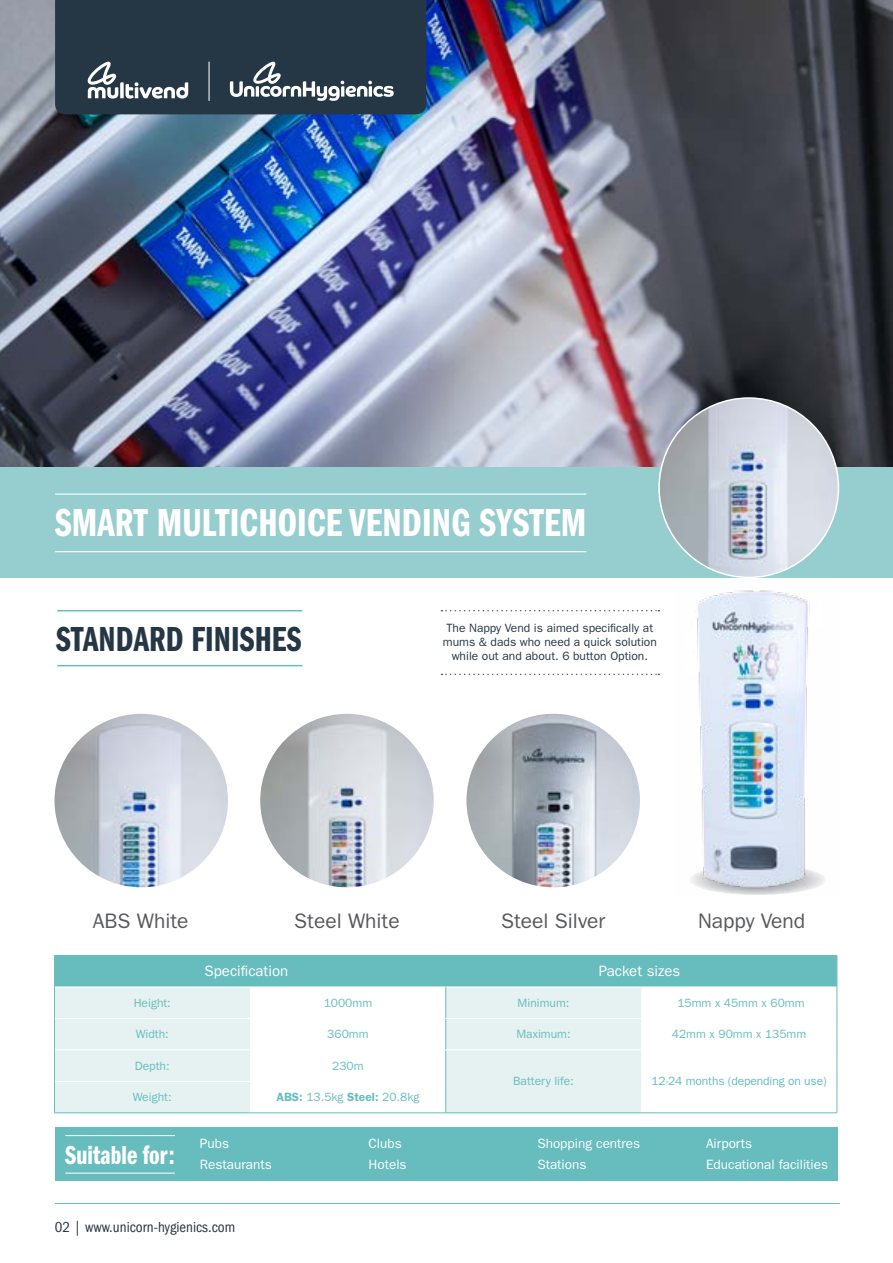
<style>
.page{position:relative;width:893px;height:1263px;background:#fff}
.page>*{position:absolute;margin:0;border:0;box-sizing:border-box;transform-origin:0 0}
.t1{font:40.5px "ITC Franklin Gothic Std Dm Cp";letter-spacing:.005em;color:#fff}
.t2{font:36px "ITC Franklin Gothic Std Dm Cp";letter-spacing:.005em;color:#253645}
.t3{font:27px "ITC Franklin Gothic Std Dm Cp";letter-spacing:.005em;color:#fff}
.t4{font:21px "ITC Franklin Gothic Std";color:#58595b}
.t5{font:condensed 15px "ITC Franklin Gothic Std";color:#253645}
.t6{font:15px "ITC Franklin Gothic Std";color:#fff}
.t7{font:13.5px/20.4px "ITC Franklin Gothic Std";color:#fff}
.t8{font:12px "ITC Franklin Gothic Std";color:#67bdbd}
.t9{font:12px/14.4px "ITC Franklin Gothic Std";color:#263746;text-align:center}
.s1{font-size:12px;color:#67bdbd}
.s2{font-weight:600}
</style>
<div class="page">
<img style="left:0;top:0;width:893px;height:468px">
<div style="left:0;top:468px;width:893px;height:110px;background:#96cdce"></div>
<hr style="left:55px;top:493px;width:531px;height:2px;background:#fff">
<hr style="left:55px;top:551px;width:531px;height:1px;background:#fff">
<div style="left:55px;top:956px;width:782px;height:30px;background:#67bdbd"></div>
<div style="left:55px;top:987px;width:195px;height:125px;background:#e6f1f1"></div>
<svg style="left:446px;top:987px;width:391px;height:125px"></svg>
<hr style="left:55px;top:1018px;width:195px;height:1px;background:#fff">
<hr style="left:641px;top:1018px;width:196px;height:1px;background:#fff">
<hr style="left:55px;top:1049px;width:195px;height:1px;background:#fff">
<hr style="left:641px;top:1049px;width:196px;height:1px;background:#fff">
<hr style="left:55px;top:1081px;width:195px;height:1px;background:#fff">
<hr style="left:445px;top:956px;width:1px;height:30px;background:#67bdbd">
<hr style="left:445px;top:987px;width:1px;height:31px;background:#67bdbd">
<hr style="left:445px;top:1019px;width:1px;height:30px;background:#67bdbd">
<hr style="left:445px;top:1050px;width:1px;height:31px;background:#67bdbd">
<hr style="left:445px;top:1081px;width:1px;height:32px;background:#67bdbd">
<hr style="left:446px;top:1018px;width:195px;height:1px;background:#fff">
<hr style="left:446px;top:1049px;width:195px;height:1px;background:#fff">
<hr style="left:54px;top:955px;width:196px;height:1px;background:#67bdbd">
<hr style="left:54px;top:956px;width:1px;height:31px;background:#67bdbd">
<hr style="left:250px;top:955px;width:196px;height:1px;background:#67bdbd">
<hr style="left:446px;top:955px;width:195px;height:1px;background:#67bdbd">
<hr style="left:641px;top:955px;width:196px;height:1px;background:#67bdbd">
<hr style="left:837px;top:956px;width:1px;height:31px;background:#67bdbd">
<hr style="left:54px;top:987px;width:1px;height:31px;background:#67bdbd">
<hr style="left:837px;top:987px;width:1px;height:31px;background:#67bdbd">
<hr style="left:54px;top:1018px;width:1px;height:32px;background:#67bdbd">
<hr style="left:837px;top:1018px;width:1px;height:32px;background:#67bdbd">
<hr style="left:54px;top:1050px;width:1px;height:31px;background:#67bdbd">
<hr style="left:837px;top:1050px;width:1px;height:31px;background:#67bdbd">
<hr style="left:837px;top:1081px;width:1px;height:32px;background:#67bdbd">
<hr style="left:446px;top:1112px;width:195px;height:1px;background:#67bdbd">
<hr style="left:641px;top:1112px;width:196px;height:1px;background:#67bdbd">
<hr style="left:54px;top:1081px;width:1px;height:32px;background:#67bdbd">
<hr style="left:54px;top:1112px;width:196px;height:1px;background:#67bdbd">
<hr style="left:250px;top:1112px;width:196px;height:1px;background:#67bdbd">
<svg style="left:55px;top:0;width:371px;height:114px;background:#31414f"></svg>
<hr style="left:57px;top:610px;width:245px;height:1px;background:#67bdbd">
<hr style="left:57px;top:665px;width:245px;height:1px;background:#67bdbd">
<img style="left:466px;top:714px;width:174px;height:173px;border-radius:86px">
<img style="left:260px;top:714px;width:174px;height:173px;border-radius:87px">
<img style="left:55px;top:714px;width:173px;height:173px;border-radius:87px">
<hr style="left:55px;top:1203px;width:785px;height:1px;background:#67bdbd">
<div style="left:55px;top:1128px;width:782px;height:53px;background:#67bdbd"></div>
<hr style="left:65px;top:1173px;width:110px;height:1px;background:#fff">
<hr style="left:65px;top:1135px;width:110px;height:1px;background:#fff">
<img style="left:659px;top:398px;width:179px;height:179px;border-radius:90px">
<img style="left:691px;top:590px;width:134px;height:305px">
<svg style="left:441px;top:610px;width:218px;height:1px"></svg>
<svg style="left:441px;top:674px;width:218px;height:1px"></svg>
<h1 class="t1" style="left:55px;top:500px;width:533px">SMART MULTICHOICE VENDING SYSTEM</h1>
<h2 class="t2" style="left:56px;top:619px;width:247px">STANDARD FINISHES</h2>
<p class="t9" style="left:443px;top:620px;width:216px">The Nappy Vend is aimed specifically at mums &amp; dads who need a quick solution while out and about. 6 button Option.</p>
<h3 class="t4" style="left:93px;top:909px;width:97px">ABS White</h3>
<h3 class="t4" style="left:294px;top:909px;width:107px">Steel White</h3>
<h3 class="t4" style="left:501px;top:909px;width:106px">Steel Silver</h3>
<p class="t6" style="left:205px;top:963px;width:93px">Specification<span class="s1">S</span></p>
<p class="t6" style="left:599px;top:963px;width:87px">Packet sizes<span class="s1">:</span></p>
<h3 class="t4" style="left:698px;top:909px;width:109px">Nappy Vend</h3>
<p class="t8" style="left:134px;top:996px;width:39px">Height:</p>
<p class="t8" style="left:324px;top:996px;width:50px">1000mm</p>
<p class="t8" style="left:518px;top:996px;width:53px">Minimum:</p>
<p class="t8" style="left:677px;top:996px;width:129px">15mm x 45mm x 60mm</p>
<p class="t8" style="left:136px;top:1027px;width:35px">Width:</p>
<p class="t8" style="left:327px;top:1027px;width:43px">360mm</p>
<p class="t8" style="left:516px;top:1027px;width:56px">Maximum:</p>
<p class="t8" style="left:672px;top:1027px;width:136px">42mm x 90mm x 135mm</p>
<p class="t8" style="left:135px;top:1059px;width:36px">Depth:</p>
<p class="t8" style="left:332px;top:1059px;width:33px">230m</p>
<p class="t8" style="left:513px;top:1074px;width:62px">Battery life:</p>
<p class="t8" style="left:651px;top:1074px;width:177px">12-24 months (depending on use)</p>
<p class="t8" style="left:133px;top:1090px;width:40px">Weight:</p>
<p class="t8" style="left:276px;top:1090px;width:145px"><span class="s2">ABS:</span> 13.5kg <span class="s2">Steel:</span> 20.8kg</p>
<h3 class="t3" style="left:65px;top:1140px;width:111px">Suitable for:</h3>
<p class="t7" style="left:200px;top:1133px;width:73px">Pubs<br>Restaurants</p>
<p class="t7" style="left:369px;top:1133px;width:40px">Clubs<br>Hotels</p>
<p class="t7" style="left:537px;top:1133px;width:104px">Shopping centres<br>Stations</p>
<p class="t7" style="left:706px;top:1133px;width:48px">Airports</p>
<p class="t7" style="left:706px;top:1154px;width:124px">Educational facilities</p>
<p class="t5" style="left:55px;top:1218px;width:182px">02 | www.unicorn-hygienics.com</p>
</div>
